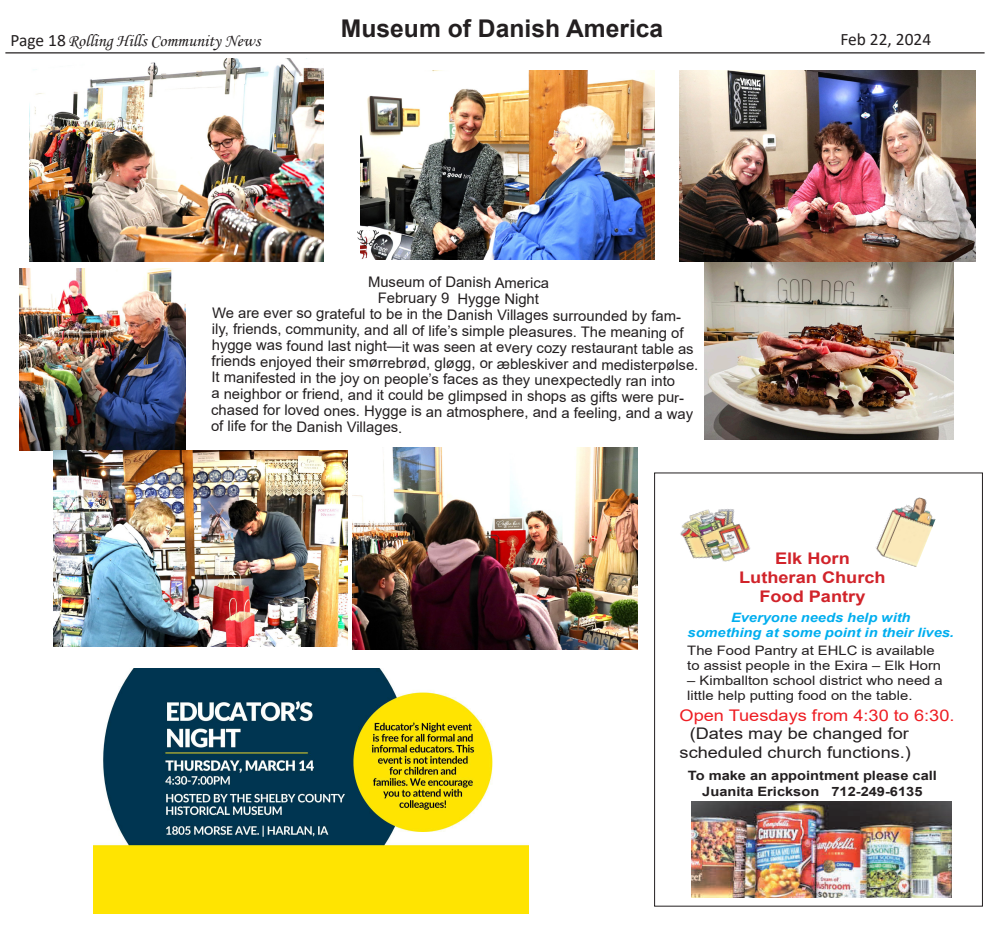
<style>
.page{position:relative;width:990px;height:945px;background:#fff}
.page>*{position:absolute;margin:0;border:0;box-sizing:border-box;transform-origin:0 0}
.t1{font:700 24.38px "Arial";color:#231f20}
.t2{font:17.38px "Monotype Corsiva";color:#231f20}
.t3{font:17.38px "Calibri";color:#231f20}
.t4{font:16px/18.8px "Arial";color:#231f20;text-align:center;scale:1.14 1}
.t5{font:700 16px "Arial";color:#d1232a;scale:1.14 1}
.t6{font:16px "Arial";color:#ee1d23;scale:1.14 1}
.t7{font:14.62px/16.2px "Arial";color:#231f20}
.t8{font:13px/14.9px "Arial";color:#231f20;scale:1.14 1}
.t9{font:700 12.88px "Arial";color:#231f20;scale:1.14 1}
.t10{font:italic 700 12.88px "Arial";color:#00aeef;scale:1.14 1}
.s1{font-family:"Calibri"}
</style>
<div class="page">
<hr style="left:5px;top:52px;width:980px;height:1px;background:#231f20">
<img style="left:705px;top:261px;width:249px;height:178px">
<img style="left:680px;top:71px;width:296px;height:190px">
<img style="left:360px;top:71px;width:294px;height:188px">
<img style="left:19px;top:268px;width:166px;height:182px">
<img style="left:30px;top:58px;width:293px;height:203px">
<img style="left:353px;top:448px;width:284px;height:201px">
<img style="left:54px;top:451px;width:293px;height:195px">
<img style="left:93px;top:669px;width:436px;height:245px">
<img style="left:875px;top:497px;width:61px;height:70px">
<img style="left:680px;top:509px;width:70px;height:53px">
<div style="left:654px;top:473px;width:329px;height:434px;border:1px solid #231f20"></div>
<img style="left:691px;top:802px;width:260px;height:95px">
<img style="left:357px;top:230px;width:22px;height:15px">
<p class="t1" style="left:341px;top:12px;width:324px">Museum of Danish America</p>
<p class="t2" style="left:10px;top:31px;width:251px"><span class="s1">Page 18</span>Rolling Hills Community News</p>
<p class="t3" style="left:840px;top:27px;width:92px">Feb 22, 2024</p>
<p class="t7" style="left:368px;top:272px;width:182px;rotate:1deg">Museum of Danish America</p>
<p class="t7" style="left:378px;top:289px;width:163px;rotate:1deg">February 9 Hygge Night</p>
<p class="t7" style="left:212px;top:302px;width:489px;rotate:1deg">We are ever so grateful to be in the Danish Villages surrounded by fam&shy;ily, friends, community, and all of life’s simple pleasures. The meaning of hygge was found last night—it was seen at every cozy restaurant table as friends enjoyed their smørrebrød, gløgg, or æbleskiver and medisterpølse.<br>It manifested in the joy on people’s faces as they unexpectedly ran into<br>a neighbor or friend, and it could be glimpsed in shops as gifts were pur&shy;chased for loved ones. Hygge is an atmosphere, and a feeling, and a way</p>
<p class="t7" style="left:211px;top:417px;width:193px;rotate:1deg">of life for the Danish Villages.</p>
<p class="t5" style="left:775px;top:547px;width:67px">Elk Horn</p>
<p class="t5" style="left:739px;top:566px;width:130px">Lutheran Church</p>
<p class="t5" style="left:759px;top:585px;width:95px">Food Pantry</p>
<p class="t10" style="left:731px;top:609px;width:159px">Everyone needs help with</p>
<p class="t10" style="left:688px;top:624px;width:235px">something at some point in their lives.</p>
<p class="t8" style="left:687px;top:643px;width:224px">The Food Pantry at EHLC is available to assist people in the Exira – Elk Horn</p>
<p class="t8" style="left:687px;top:673px;width:226px">– Kimballton school district who need a little help putting food on the table.</p>
<p class="t6" style="left:680px;top:704px;width:243px">Open Tuesdays from 4:30 to 6:30.</p>
<p class="t4" style="left:680px;top:724px;width:205px">(Dates may be changed for scheduled church functions.)</p>
<p class="t9" style="left:688px;top:767px;width:220px">To make an appointment please call</p>
<p class="t9" style="left:702px;top:782px;width:195px">Juanita Erickson 712-249-6135</p>
</div>
